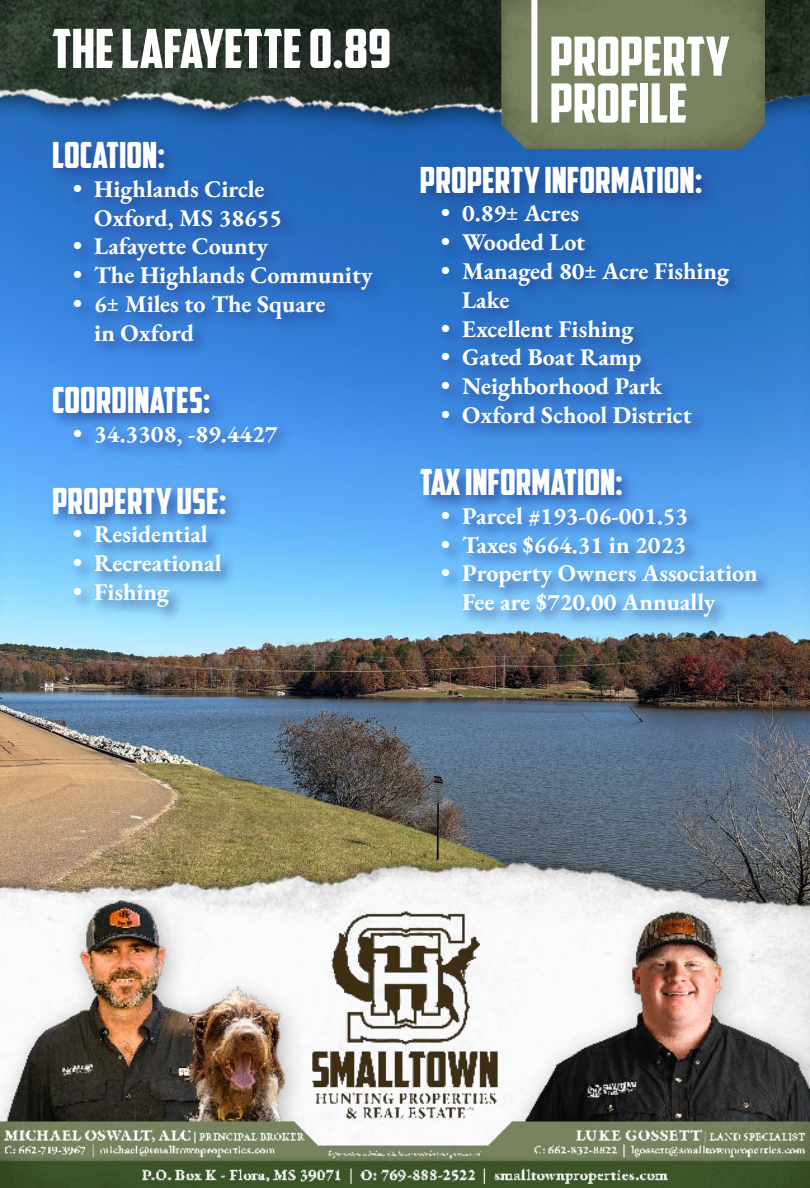
<style>
.page{position:relative;width:810px;height:1188px;background:#fff}
.page>*{position:absolute;margin:0;border:0;box-sizing:border-box;transform-origin:0 0}
.t1{font:54px/46.8px "American Captain";color:#fff}
.t2{font:36px "American Captain";color:#fff}
.t3{font:24px/28.8px "EB Garamond";color:#fff}
</style>
<div class="page">
<img style="left:0;top:169px;width:810px;height:644px">
<img style="left:0;top:813px;width:810px;height:87px">
<img style="left:0;top:900px;width:810px;height:288px">
<img style="left:0;top:0;width:810px;height:169px">
<img style="left:502px;top:0;width:263px;height:149px">
<div style="left:531px;top:0;width:6px;height:123px;background:#fff"></div>
<div style="left:48px;top:138px;width:340px;height:486px;background:#25408f;opacity:.75"></div>
<div style="left:417px;top:162px;width:357px;height:471px;background:#25408f;opacity:.75"></div>
<h1 class="t1" style="left:52px;top:25px;width:341px">THE LAFAYETTE 0.89</h1>
<h1 class="t1" style="left:550px;top:33px;width:181px">PROPERTY<br>PROFILE</h1>
<h2 class="t2" style="left:52px;top:133px;width:115px">LOCATION:</h2>
<p class="t3" style="left:94px;top:174px;width:190px;text-indent:-21px">• Highlands Circle<br>Oxford, MS 38655</p>
<p class="t3" style="left:73px;top:232px;width:196px">• Lafayette County</p>
<p class="t3" style="left:73px;top:261px;width:301px">• The Highlands Community</p>
<p class="t3" style="left:94px;top:290px;width:233px;text-indent:-21px">• 6± Miles to The Square in Oxford</p>
<h2 class="t2" style="left:420px;top:158px;width:284px">PROPERTY INFORMATION:</h2>
<p class="t3" style="left:441px;top:199px;width:139px">• 0.89± Acres</p>
<p class="t3" style="left:441px;top:228px;width:146px">• Wooded Lot</p>
<p class="t3" style="left:462px;top:257px;width:268px;text-indent:-21px">• Managed 80± Acre Fishing<br>Lake</p>
<p class="t3" style="left:441px;top:314px;width:194px">• Excellent Fishing</p>
<p class="t3" style="left:441px;top:343px;width:202px">• Gated Boat Ramp</p>
<p class="t3" style="left:441px;top:372px;width:223px">• Neighborhood Park</p>
<p class="t3" style="left:441px;top:401px;width:252px">• Oxford School District</p>
<h2 class="t2" style="left:52px;top:378px;width:160px">COORDINATES:</h2>
<p class="t3" style="left:73px;top:419px;width:206px">• 34.3308, -89.4427</p>
<h2 class="t2" style="left:52px;top:479px;width:176px">PROPERTY USE:</h2>
<p class="t3" style="left:73px;top:520px;width:136px">• Residential</p>
<p class="t3" style="left:73px;top:549px;width:150px">• Recreational</p>
<p class="t3" style="left:73px;top:578px;width:98px">• Fishing</p>
<h2 class="t2" style="left:420px;top:460px;width:205px">TAX INFORMATION:</h2>
<p class="t3" style="left:441px;top:501px;width:249px">• Parcel #193-06-001.53</p>
<p class="t3" style="left:441px;top:530px;width:246px">• Taxes $664.31 in 2023</p>
<p class="t3" style="left:462px;top:559px;width:297px;text-indent:-21px">• Property Owners Association<br>Fee are $720.00 Annually</p>
</div>
